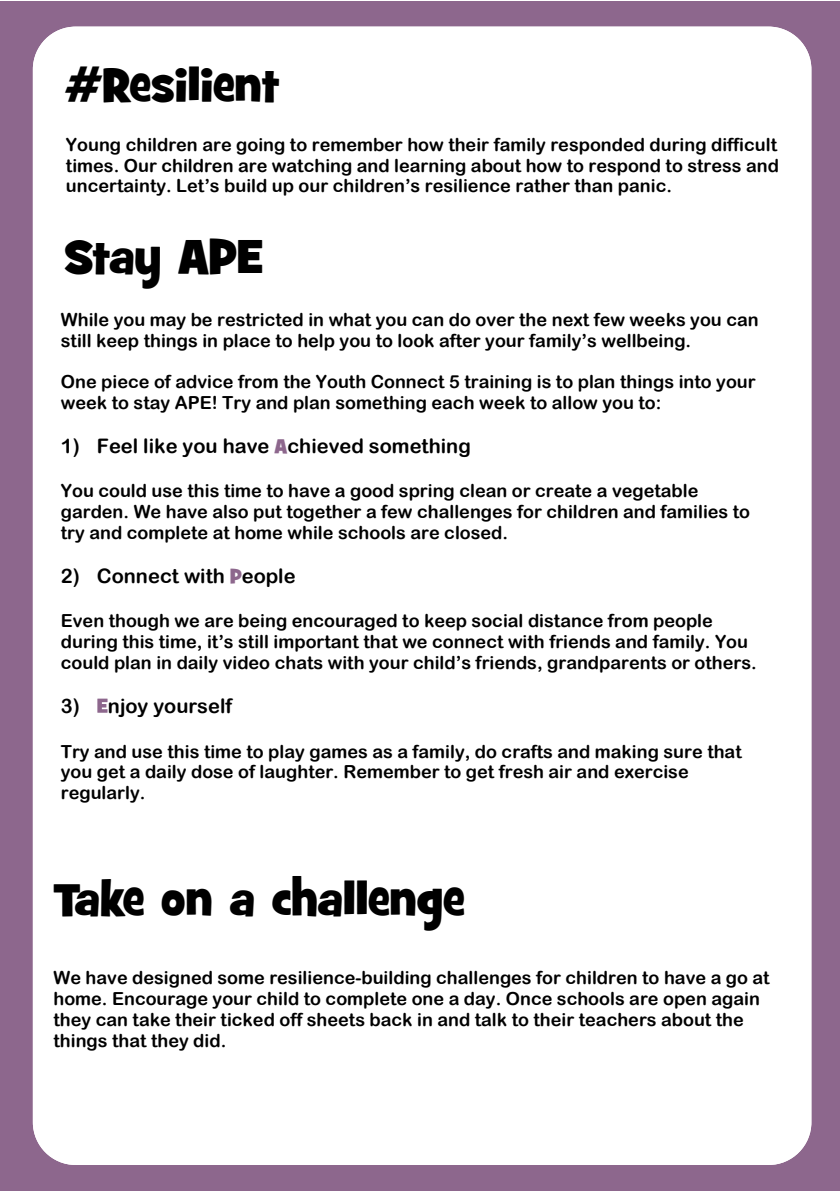
<style>
.page{position:relative;width:840px;height:1191px;background:#fff}
.page>*{position:absolute;margin:0;border:0;box-sizing:border-box;transform-origin:0 0}
.t1{font:48px "Grilled Cheese BTN";color:#000}
.t2{font:20px "Arial Rounded MT Bold";color:#000}
.t3{font:18px/20.8px "Arial Rounded MT Bold";color:#000}
.s1{font-family:"Grilled Cheese BTN";color:#8d678d}
</style>
<div class="page">
<div style="left:0;top:1px;width:839px;height:1190px;background:#8d678d"></div>
<div style="left:33px;top:27px;width:777px;height:1138px;background:#fff;border-radius:43px"></div>
<svg style="left:97px;top:698px;width:10px;height:14px"></svg>
<h1 class="t1" style="left:65px;top:54px;width:216px">#Resilient</h1>
<p class="t3" style="left:66px;top:136px;width:714px;text-align:justify">Young children are going to remember how their family responded during difficult times. Our children are watching and learning about how to respond to stress and uncertainty. Let’s build up our children’s resilience rather than panic.</p>
<h1 class="t1" style="left:64px;top:225px;width:201px">Stay APE</h1>
<p class="t3" style="left:61px;top:311px;width:699px">While you may be restricted in what you can do over the next few weeks you can still keep things in place to help you to look after your family’s wellbeing.</p>
<p class="t3" style="left:61px;top:373px;width:696px">One piece of advice from the Youth Connect 5 training is to plan things into your week to stay APE! Try and plan something each week to allow you to:</p>
<p class="t2" style="left:61px;top:438px;width:411px">1) Feel like you have <span class="s1">A</span>chieved something</p>
<p class="t3" style="left:61px;top:482px;width:690px">You could use this time to have a good spring clean or create a vegetable garden. We have also put together a few challenges for children and families to try and complete at home while schools are closed.</p>
<p class="t2" style="left:61px;top:568px;width:236px">2) Connect with <span class="s1">P</span>eople</p>
<p class="t3" style="left:61px;top:612px;width:697px">Even though we are being encouraged to keep social distance from people during this time, it’s still important that we connect with friends and family. You could plan in daily video chats with your child’s friends, grandparents or others.</p>
<p class="t2" style="left:61px;top:698px;width:173px">3) njoy yourself</p>
<p class="t3" style="left:61px;top:742px;width:682px">Try and use this time to play games as a family, do crafts and making sure that you get a daily dose of laughter. Remember to get fresh air and exercise regularly.</p>
<h1 class="t1" style="left:53px;top:867px;width:412px">Take on a challenge</h1>
<p class="t3" style="left:53px;top:969px;width:717px">We have designed some resilience-building challenges for children to have a go at home. Encourage your child to complete one a day. Once schools are open again they can take their ticked off sheets back in and talk to their teachers about the things that they did.</p>
</div>
